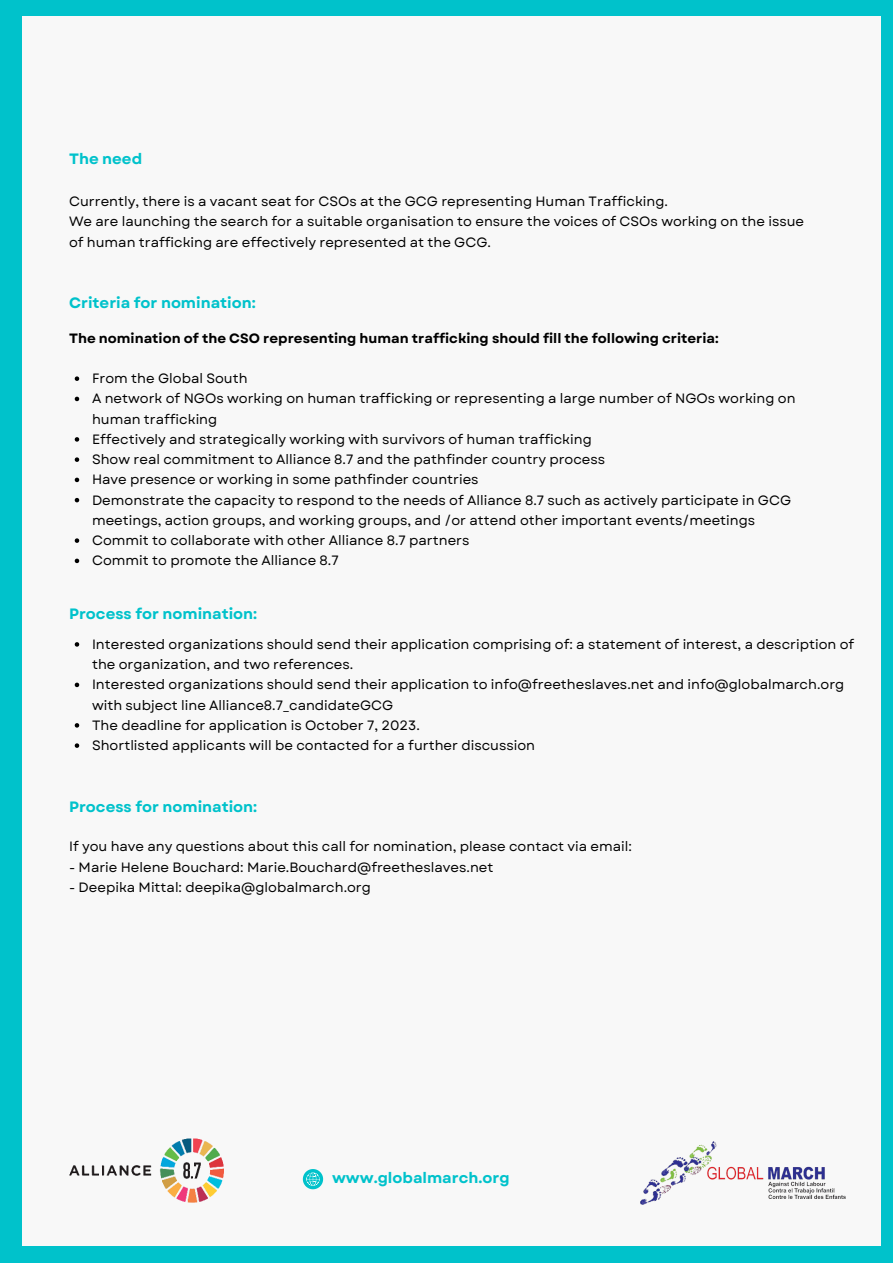
<style>
.page{position:relative;width:893px;height:1264px;background:#fff}
.page>*{position:absolute;margin:0;border:0;box-sizing:border-box;transform-origin:0 0}
.t1{font:700 15px "Garet";color:#00c2cb}
.t2{font:13.5px/20.2px "Garet";color:#000}
.t3{font:700 13.5px "Garet";color:#000}
</style>
<div class="page">
<div style="left:0;top:0;width:892px;height:1262px;background:#00c2cb"></div>
<div style="left:22px;top:17px;width:858px;height:1228px;background:#f8f8f8"></div>
<svg style="left:303px;top:1169px;width:20px;height:20px"></svg>
<svg style="left:75px;top:376px;width:4px;height:5px"></svg>
<svg style="left:75px;top:396px;width:4px;height:5px"></svg>
<svg style="left:75px;top:437px;width:4px;height:4px"></svg>
<svg style="left:75px;top:457px;width:4px;height:5px"></svg>
<svg style="left:75px;top:477px;width:4px;height:5px"></svg>
<svg style="left:75px;top:498px;width:4px;height:4px"></svg>
<svg style="left:75px;top:538px;width:4px;height:5px"></svg>
<svg style="left:75px;top:558px;width:4px;height:5px"></svg>
<svg style="left:75px;top:642px;width:4px;height:4px"></svg>
<svg style="left:75px;top:682px;width:4px;height:5px"></svg>
<svg style="left:75px;top:723px;width:4px;height:4px"></svg>
<svg style="left:75px;top:743px;width:4px;height:5px"></svg>
<img style="left:69px;top:1138px;width:154px;height:65px">
<img style="left:640px;top:1141px;width:205px;height:63px">
<p class="t1" style="left:69px;top:148px;width:75px">The need</p>
<p class="t2" style="left:69px;top:191px;width:600px">Currently, there is a vacant seat for CSOs at the GCG representing Human Trafficking.</p>
<p class="t2" style="left:69px;top:212px;width:736px">We are launching the search for a suitable organisation to ensure the voices of CSOs working on the issue of human trafficking are effectively represented at the GCG.</p>
<p class="t1" style="left:69px;top:291px;width:188px">Criteria for nomination:</p>
<p class="t3" style="left:69px;top:328px;width:651px">The nomination of the CSO representing human trafficking should fill the following criteria:</p>
<p class="t2" style="left:92px;top:368px;width:157px">From the Global South</p>
<p class="t2" style="left:92px;top:388px;width:705px">A network of NGOs working on human trafficking or representing a large number of NGOs working on human trafficking</p>
<p class="t2" style="left:92px;top:429px;width:501px">Effectively and strategically working with survivors of human trafficking</p>
<p class="t2" style="left:92px;top:449px;width:514px">Show real commitment to Alliance 8.7 and the pathfinder country process</p>
<p class="t2" style="left:92px;top:469px;width:388px">Have presence or working in some pathfinder countries</p>
<p class="t2" style="left:92px;top:490px;width:700px">Demonstrate the capacity to respond to the needs of Alliance 8.7 such as actively participate in GCG meetings, action groups, and working groups, and /or attend other important events/meetings</p>
<p class="t2" style="left:92px;top:530px;width:379px">Commit to collaborate with other Alliance 8.7 partners</p>
<p class="t2" style="left:92px;top:550px;width:248px">Commit to promote the Alliance 8.7</p>
<p class="t1" style="left:69px;top:603px;width:190px">Process for nomination:</p>
<p class="t2" style="left:92px;top:634px;width:763px">Interested organizations should send their application comprising of: a statement of interest, a description of the organization, and two references.</p>
<p class="t2" style="left:92px;top:674px;width:753px">Interested organizations should send their application to info@freetheslaves.net and info@globalmarch.org with subject line Alliance8.7_candidateGCG</p>
<p class="t2" style="left:92px;top:715px;width:329px">The deadline for application is October 7, 2023.</p>
<p class="t2" style="left:92px;top:735px;width:444px">Shortlisted applicants will be contacted for a further discussion</p>
<p class="t1" style="left:69px;top:795px;width:190px">Process for nomination:</p>
<p class="t2" style="left:69px;top:836px;width:564px">If you have any questions about this call for nomination, please contact via email:</p>
<p class="t2" style="left:69px;top:856px;width:426px">- Marie Helene Bouchard: Marie.Bouchard@freetheslaves.net</p>
<p class="t2" style="left:69px;top:877px;width:303px">- Deepika Mittal: deepika@globalmarch.org</p>
<p class="t1" style="left:332px;top:1166px;width:179px">www.globalmarch.org</p>
</div>
